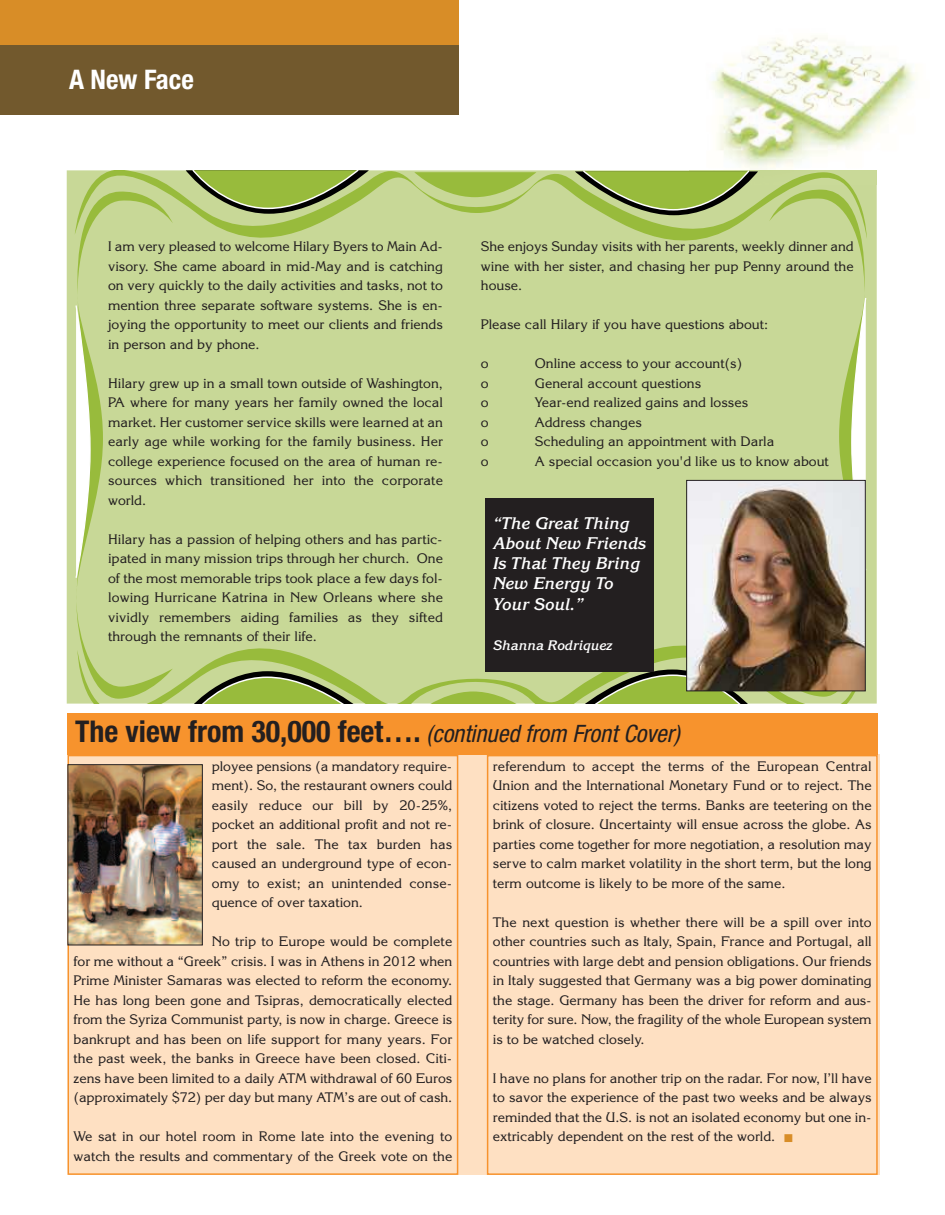
<style>
.page{position:relative;width:945px;height:1215px;background:#fff}
.page>*{position:absolute;margin:0;border:0;box-sizing:border-box;transform-origin:0 0}
.t1{font:700 condensed 27px "Helvetica Neue";color:#fff}
.t2{font:italic condensed 24px "Helvetica Neue";color:#231f20}
.t3{font:italic 700 16.5px/20.1px "Korinna";color:#fff}
.t4{font:13.5px/19.5px "Korinna";color:#231f20;text-align:justify}
.t5{font:italic 700 13.5px "Korinna";color:#fff}
.s1{font-weight:700;font-style:normal;font-size:30px}
.s2{color:#d88d27}
</style>
<div class="page">
<div style="left:69px;top:754px;width:810px;height:420px;background:#fee0c2"></div>
<img style="left:711px;top:37px;width:205px;height:133px">
<div style="left:0;top:44px;width:459px;height:71px;background:#72592d"></div>
<div style="left:0;top:0;width:459px;height:44px;background:#d88d27"></div>
<div style="left:68px;top:755px;width:390px;height:420px;border:2px solid #f7932d"></div>
<div style="left:487px;top:755px;width:391px;height:420px;border:2px solid #f7932d"></div>
<div style="left:68px;top:713px;width:810px;height:42px;background:#f7932d"></div>
<img style="left:70px;top:766px;width:131px;height:177px">
<div style="left:68px;top:764px;width:135px;height:181px;border:1px solid #231f20"></div>
<div style="left:67px;top:170px;width:810px;height:534px;background:#c8d897"></div>
<img style="left:867px;top:170px;width:10px;height:15px">
<svg style="left:77px;top:621px;width:789px;height:83px;fill:#c8d897"></svg>
<svg style="left:75px;top:170px;width:792px;height:95px;fill:#c8d897"></svg>
<svg style="left:769px;top:188px;width:98px;height:510px;fill:#c8d897"></svg>
<svg style="left:75px;top:190px;width:98px;height:510px;fill:#c8d897"></svg>
<svg style="left:414px;top:172px;width:122px;height:25px"></svg>
<svg style="left:413px;top:692px;width:122px;height:12px"></svg>
<svg style="left:575px;top:170px;width:183px;height:45px"></svg>
<svg style="left:186px;top:170px;width:183px;height:44px"></svg>
<svg style="left:573px;top:670px;width:183px;height:34px"></svg>
<svg style="left:184px;top:671px;width:183px;height:33px"></svg>
<svg style="left:851px;top:296px;width:16px;height:276px"></svg>
<svg style="left:75px;top:304px;width:16px;height:275px"></svg>
<img style="left:688px;top:482px;width:176px;height:207px">
<div style="left:686px;top:480px;width:180px;height:211px;border:1px solid #231f20"></div>
<div style="left:485px;top:499px;width:168px;height:173px;background:#231f20"></div>
<h1 class="t1" style="left:69px;top:70px;width:126px">A New Face</h1>
<p class="t4" style="left:108px;top:237px;width:336px">I am very pleased to welcome Hilary Byers to Main Ad&shy;visory. She came aboard in mid-May and is catching on very quickly to the daily activities and tasks, not to mention three separate software systems. She is en&shy;joying the opportunity to meet our clients and friends in person and by phone.</p>
<p class="t4" style="left:108px;top:373px;width:336px">Hilary grew up in a small town outside of Washington, PA where for many years her family owned the local market. Her customer service skills were learned at an early age while working for the family business. Her college experience focused on the area of human re&shy;sources which transitioned her into the corporate world.</p>
<p class="t4" style="left:108px;top:529px;width:336px">Hilary has a passion of helping others and has partic&shy;ipated in many mission trips through her church. One of the most memorable trips took place a few days fol&shy;lowing Hurricane Katrina in New Orleans where she vividly remembers aiding families as they sifted through the remnants of their life.</p>
<p class="t4" style="left:481px;top:237px;width:374px">She enjoys Sunday visits with her parents, weekly dinner and wine with her sister, and chasing her pup Penny around the house.</p>
<p class="t4" style="left:481px;top:315px;width:289px">Please call Hilary if you have questions about:</p>
<p class="t4" style="left:481px;top:354px;width:9px">o</p>
<p class="t4" style="left:535px;top:354px;width:209px">Online access to your account(s)</p>
<p class="t4" style="left:481px;top:373px;width:9px">o</p>
<p class="t4" style="left:535px;top:373px;width:168px">General account questions</p>
<p class="t4" style="left:481px;top:393px;width:9px">o</p>
<p class="t4" style="left:535px;top:393px;width:215px">Year-end realized gains and losses</p>
<p class="t4" style="left:481px;top:412px;width:9px">o</p>
<p class="t4" style="left:535px;top:412px;width:108px">Address changes</p>
<p class="t4" style="left:481px;top:432px;width:9px">o</p>
<p class="t4" style="left:535px;top:432px;width:241px">Scheduling an appointment with Darla</p>
<p class="t4" style="left:481px;top:451px;width:9px">o</p>
<p class="t4" style="left:535px;top:451px;width:296px">A special occasion you'd like us to know about</p>
<p class="t3" style="left:492px;top:514px;width:155px">“The Great Thing<br>About New Friends<br>Is That They Bring<br>New Energy To<br>Your Soul.”</p>
<p class="t5" style="left:492px;top:637px;width:121px">Shanna Rodriquez</p>
<h2 class="t2" style="left:75px;top:725px;width:606px"><span class="s1">The view from 30,000 feet….</span> (continued from Front Cover)</h2>
<p class="t4" style="left:212px;top:756px;width:242px">ployee pensions (a mandatory require&shy;ment). So, the restaurant owners could easily reduce our bill by 20-25%, pocket an additional profit and not re&shy;port the sale. The tax burden has caused an underground type of econ&shy;omy to exist; an unintended conse&shy;quence of over taxation.</p>
<p class="t4" style="left:73px;top:932px;width:380px;text-indent:138px">No trip to Europe would be complete for me without a “Greek” crisis. I was in Athens in 2012 when Prime Minister Samaras was elected to reform the economy.<br>He has long been gone and Tsipras, democratically elected from the Syriza Communist party, is now in charge. Greece is bankrupt and has been on life support for many years. For the past week, the banks in Greece have been closed. Citi&shy;zens have been limited to a daily ATM withdrawal of 60 Euros (approximately $72) per day but many ATM’s are out of cash.</p>
<p class="t4" style="left:73px;top:1127px;width:380px">We sat in our hotel room in Rome late into the evening to watch the results and commentary of the Greek vote on the</p>
<p class="t4" style="left:493px;top:756px;width:380px">referendum to accept the terms of the European Central Union and the International Monetary Fund or to reject. The citizens voted to reject the terms. Banks are teetering on the brink of closure. Uncertainty will ensue across the globe. As parties come together for more negotiation, a resolution may serve to calm market volatility in the short term, but the long term outcome is likely to be more of the same.</p>
<p class="t4" style="left:493px;top:912px;width:380px">The next question is whether there will be a spill over into other countries such as Italy, Spain, France and Portugal, all countries with large debt and pension obligations. Our friends in Italy suggested that Germany was a big power dominating the stage. Germany has been the driver for reform and aus&shy;terity for sure. Now, the fragility of the whole European system is to be watched closely.</p>
<p class="t4" style="left:493px;top:1068px;width:380px">I have no plans for another trip on the radar. For now, I’ll have to savor the experience of the past two weeks and be always reminded that the U.S. is not an isolated economy but one in&shy;extricably dependent on the rest of the world. <span class="s2">■</span></p>
</div>
